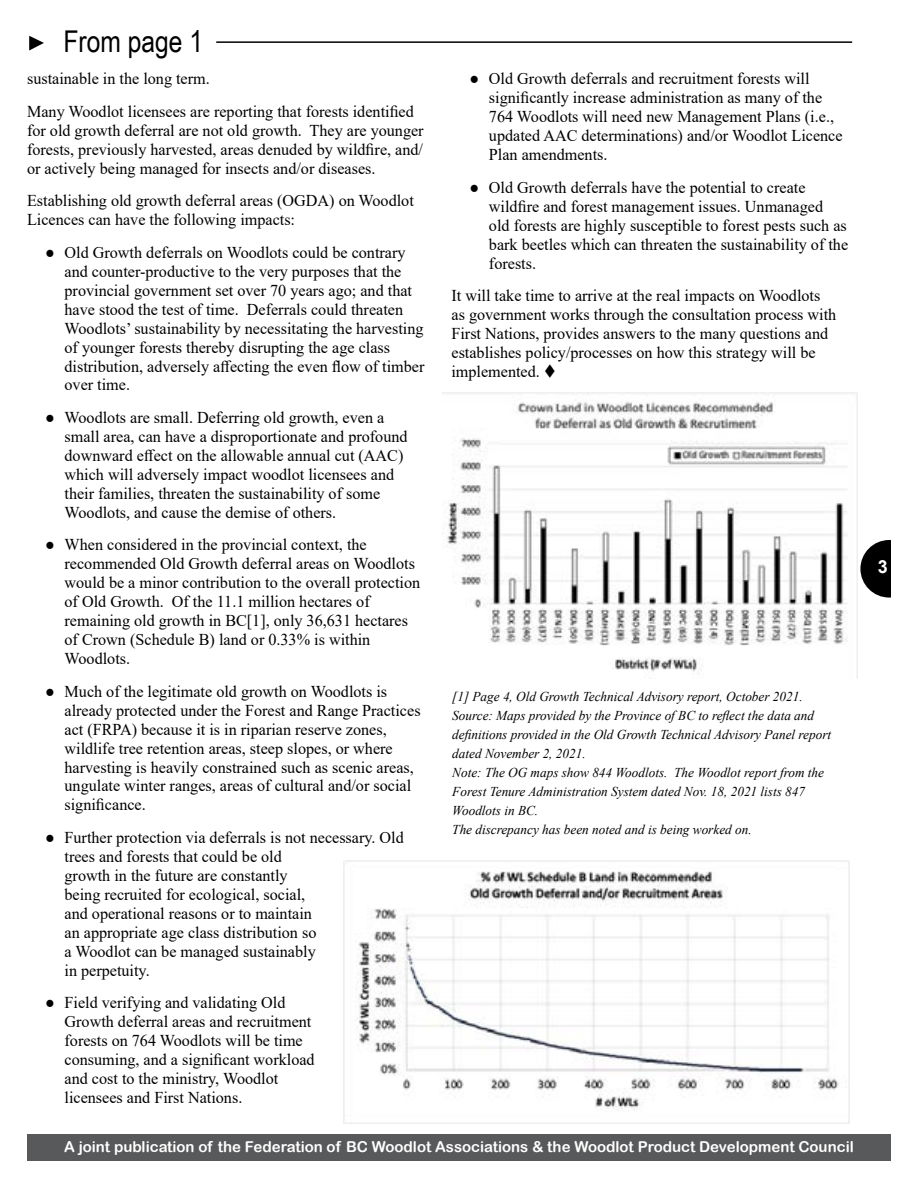
<style>
.page{position:relative;width:918px;height:1188px;background:#fff}
.page>*{position:absolute;margin:0;border:0;box-sizing:border-box;transform-origin:0 0}
.t1{font:30px "Arial Narrow";color:#000}
.t2{font:700 18px "Arial";color:#fff}
.t3{font:16.5px/18.9px "Times New Roman";color:#000}
.t4{font:15px "Arial Rounded MT Bold";color:#fff}
.t5{font:italic 13.5px/19px "Times New Roman";color:#000}
</style>
<div class="page">
<div style="left:27px;top:1134px;width:864px;height:27px;background:#58595b"></div>
<div style="left:860px;top:540px;width:58px;height:58px;background:#000;border-radius:50%"></div>
<div style="left:891px;top:502px;width:27px;height:135px;background:#fff"></div>
<svg style="left:29px;top:36px;width:15px;height:15px"></svg>
<hr style="left:216px;top:41px;width:636px;height:2px;background:#000">
<img style="left:442px;top:393px;width:416px;height:286px">
<img style="left:344px;top:860px;width:505px;height:263px">
<h1 class="t1" style="left:64px;top:19px;width:141px">From page 1</h1>
<p class="t3" style="left:27px;top:62px;width:388px;line-height:32.4px">sustainable in the long term.<br>Many Woodlot licensees are reporting that forests identified</p>
<p class="t3" style="left:27px;top:120px;width:398px;text-align:justify">for old growth deferral are not old growth. They are younger forests, previously harvested, areas denuded by wildfire, and/ or actively being managed for insects and/or diseases.</p>
<p class="t3" style="left:27px;top:191px;width:388px">Establishing old growth deferral areas (OGDA) on Woodlot<br>Licences can have the following impacts:</p>
<p class="t3" style="left:65px;top:242px;width:361px;text-indent:-20px">● Old Growth deferrals on Woodlots could be contrary and counter-productive to the very purposes that the provincial government set over 70 years ago; and that have stood the test of time. Deferrals could threaten Woodlots’ sustainability by necessitating the harvesting of younger forests thereby disrupting the age class distribution, adversely affecting the even flow of timber over time.</p>
<p class="t3" style="left:65px;top:407px;width:345px;text-indent:-20px">● Woodlots are small. Deferring old growth, even a small area, can have a disproportionate and profound downward effect on the allowable annual cut (AAC) which will adversely impact woodlot licensees and their families, threaten the sustainability of some Woodlots, and cause the demise of others.</p>
<p class="t3" style="left:65px;top:535px;width:357px;text-indent:-20px">● When considered in the provincial context, the recommended Old Growth deferral areas on Woodlots would be a minor contribution to the overall protection of Old Growth. Of the 11.1 million hectares of remaining old growth in BC[1], only 36,631 hectares of Crown (Schedule B) land or 0.33% is within Woodlots.</p>
<p class="t3" style="left:65px;top:681px;width:358px;text-indent:-20px">● Much of the legitimate old growth on Woodlots is already protected under the Forest and Range Practices act (FRPA) because it is in riparian reserve zones, wildlife tree retention areas, steep slopes, or where harvesting is heavily constrained such as scenic areas, ungulate winter ranges, areas of cultural and/or social significance.</p>
<p class="t3" style="left:65px;top:827px;width:341px;text-indent:-20px">● Further protection via deferrals is not necessary. Old trees and forests that could be old<br>growth in the future are constantly<br>being recruited for ecological, social,<br>and operational reasons or to maintain<br>an appropriate age class distribution so<br>a Woodlot can be managed sustainably<br>in perpetuity.</p>
<p class="t3" style="left:65px;top:993px;width:252px;text-indent:-20px">● Field verifying and validating Old Growth deferral areas and recruitment forests on 764 Woodlots will be time consuming, and a significant workload and cost to the ministry, Woodlot licensees and First Nations.</p>
<p class="t3" style="left:489px;top:69px;width:355px;text-indent:-20px">● Old Growth deferrals and recruitment forests will significantly increase administration as many of the 764 Woodlots will need new Management Plans (i.e., updated AAC determinations) and/or Woodlot Licence Plan amendments.</p>
<p class="t3" style="left:489px;top:177px;width:361px;text-indent:-20px">● Old Growth deferrals have the potential to create wildfire and forest management issues. Unmanaged<br>old forests are highly susceptible to forest pests such as bark beetles which can threaten the sustainability of the forests.</p>
<p class="t3" style="left:451px;top:286px;width:386px">It will take time to arrive at the real impacts on Woodlots as government works through the consultation process with First Nations, provides answers to the many questions and establishes policy/processes on how this strategy will be implemented. ▼</p>
<p class="t5" style="left:452px;top:687px;width:380px">[1] Page 4, Old Growth Technical Advisory report, October 2021.<br>Source: Maps provided by the Province of BC to reflect the data and definitions provided in the Old Growth Technical Advisory Panel report dated November 2, 2021.<br>Note: The OG maps show 844 Woodlots. The Woodlot report from the Forest Tenure Administration System dated Nov. 18, 2021 lists 847<br>Woodlots in BC.<br>The discrepancy has been noted and is being worked on.</p>
<p class="t4" style="left:64px;top:1138px;width:791px">A joint publication of the Federation of BC Woodlot Associations &amp; the Woodlot Product Development Council</p>
<p class="t2" style="left:878px;top:554px;width:12px">3</p>
</div>
